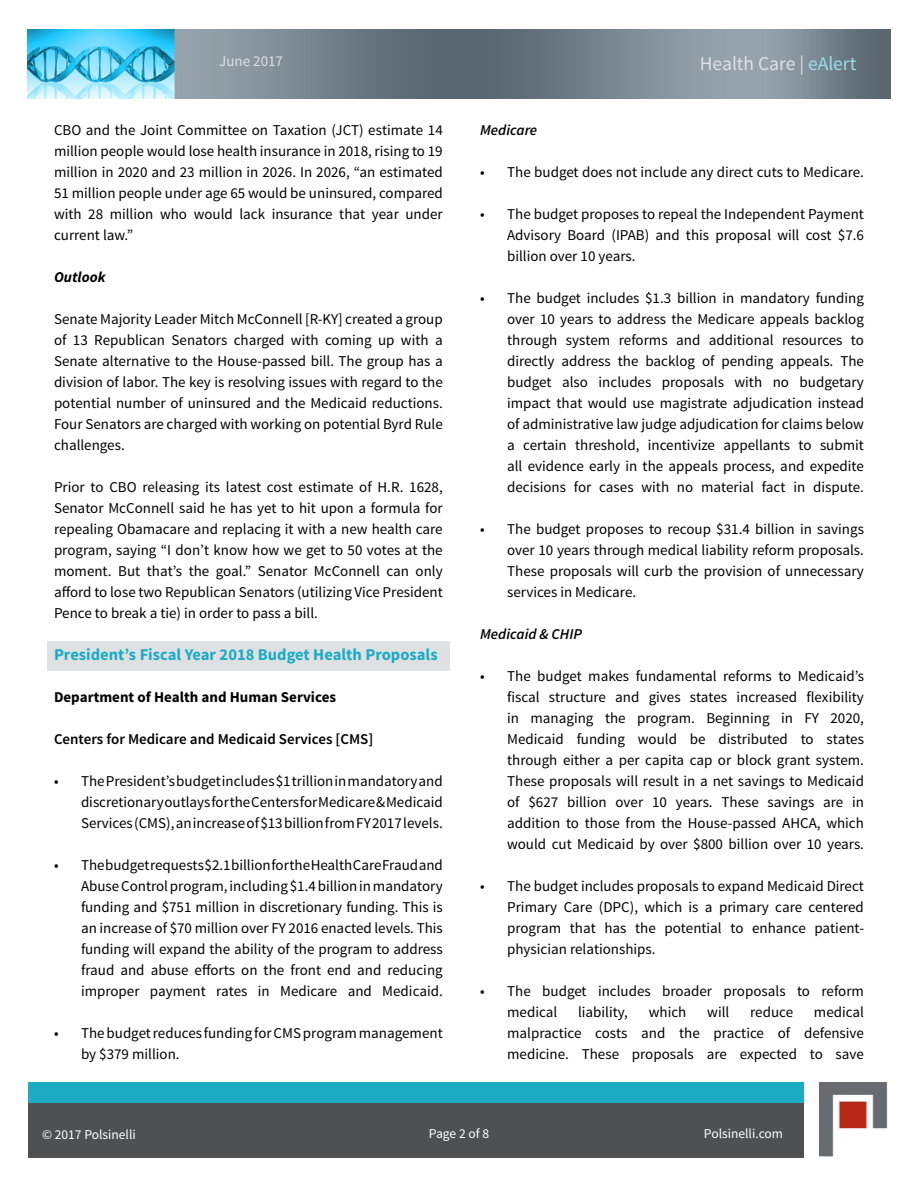
<style>
.page{position:relative;width:918px;height:1188px;background:#fff}
.page>*{position:absolute;margin:0;border:0;box-sizing:border-box;transform-origin:0 0}
.t1{font:19.5px "Source Sans Pro";color:#dfe0e2}
.t2{font:700 16.5px "Source Sans Pro";color:#1bacc4}
.t3{font:15px/21px "Source Sans Pro";color:#000;text-align:justify}
.t4{font:600 15px "Source Sans Pro";color:#000}
.t5{font:700 15px "Source Sans Pro";color:#000}
.t6{font:italic 600 15px "Source Sans Pro";color:#000}
.t7{font:15px "Source Sans Pro";color:#dfe0e2}
.t8{font:italic 700 15px "Source Sans Pro";color:#000}
.t9{font:13.5px "Source Sans Pro";color:#fff}
.s1{color:#99dee9}
</style>
<div class="page">
<img style="left:820px;top:1082px;width:67px;height:75px">
<div style="left:835px;top:1133px;width:54px;height:26px;background:#fff"></div>
<div style="left:28px;top:1082px;width:776px;height:23px;background:#1bacc4"></div>
<div style="left:28px;top:1104px;width:776px;height:54px;background:#4f5052"></div>
<div style="left:47px;top:641px;width:403px;height:30px;background:#dfe0e2"></div>
<img style="left:27px;top:29px;width:864px;height:70px">
<p class="t7" style="left:219px;top:52px;width:65px">June 2017</p>
<h1 class="t1" style="left:700px;top:51px;width:158px">Health Care | <span class="s1">eAlert</span></h1>
<p class="t3" style="left:54px;top:120px;width:390px">CBO and the Joint Committee on Taxation (JCT) estimate 14 million people would lose health insurance in 2018, rising to 19 million in 2020 and 23 million in 2026. In 2026, “an estimated 51 million people under age 65 would be uninsured, compared with 28 million who would lack insurance that year under current law.”</p>
<p class="t8" style="left:54px;top:268px;width:53px">Outlook</p>
<p class="t3" style="left:54px;top:309px;width:390px">Senate Majority Leader Mitch McConnell [R-KY] created a group of 13 Republican Senators charged with coming up with a Senate alternative to the House-passed bill. The group has a division of labor. The key is resolving issues with regard to the potential number of uninsured and the Medicaid reductions.<br>Four Senators are charged with working on potential Byrd Rule challenges.</p>
<p class="t3" style="left:54px;top:477px;width:390px">Prior to CBO releasing its latest cost estimate of H.R. 1628, Senator McConnell said he has yet to hit upon a formula for repealing Obamacare and replacing it with a new health care program, saying “I don’t know how we get to 50 votes at the moment. But that’s the goal.” Senator McConnell can only afford to lose two Republican Senators (utilizing Vice President Pence to break a tie) in order to pass a bill.</p>
<p class="t2" style="left:54px;top:644px;width:385px">President’s Fiscal Year 2018 Budget Health Proposals</p>
<p class="t5" style="left:54px;top:688px;width:284px">Department of Health and Human Services</p>
<p class="t4" style="left:54px;top:730px;width:321px">Centers for Medicare and Medicaid Services [CMS]</p>
<p class="t3" style="left:81px;top:771px;width:363px;text-indent:-27px">• The President’s budget includes $1 trillion in mandatory and discretionary outlays for the Centers for Medicare &amp; Medicaid Services (CMS), an increase of $13 billion from FY 2017 levels.</p>
<p class="t3" style="left:81px;top:855px;width:363px;text-indent:-27px">• The budget requests $2.1 billion for the Health Care Fraud and Abuse Control program, including $1.4 billion in mandatory funding and $751 million in discretionary funding. This is an increase of $70 million over FY 2016 enacted levels. This funding will expand the ability of the program to address fraud and abuse efforts on the front end and reducing improper payment rates in Medicare and Medicaid.</p>
<p class="t3" style="left:81px;top:1023px;width:363px;text-indent:-27px">• The budget reduces funding for CMS program management by $379 million.</p>
<p class="t6" style="left:480px;top:121px;width:59px">Medicare</p>
<p class="t3" style="left:480px;top:162px;width:385px">• The budget does not include any direct cuts to Medicare.</p>
<p class="t3" style="left:507px;top:204px;width:358px;text-indent:-27px">• The budget proposes to repeal the Independent Payment Advisory Board (IPAB) and this proposal will cost $7.6 billion over 10 years.</p>
<p class="t3" style="left:507px;top:288px;width:358px;text-indent:-27px">• The budget includes $1.3 billion in mandatory funding over 10 years to address the Medicare appeals backlog through system reforms and additional resources to directly address the backlog of pending appeals. The budget also includes proposals with no budgetary impact that would use magistrate adjudication instead of administrative law judge adjudication for claims below a certain threshold, incentivize appellants to submit all evidence early in the appeals process, and expedite decisions for cases with no material fact in dispute.</p>
<p class="t3" style="left:507px;top:519px;width:358px;text-indent:-27px">• The budget proposes to recoup $31.4 billion in savings over 10 years through medical liability reform proposals.<br>These proposals will curb the provision of unnecessary services in Medicare.</p>
<p class="t6" style="left:480px;top:625px;width:103px">Medicaid &amp; CHIP</p>
<p class="t3" style="left:507px;top:666px;width:358px;text-indent:-27px">• The budget makes fundamental reforms to Medicaid’s fiscal structure and gives states increased flexibility in managing the program. Beginning in FY 2020, Medicaid funding would be distributed to states through either a per capita cap or block grant system.<br>These proposals will result in a net savings to Medicaid of $627 billion over 10 years. These savings are in addition to those from the House-passed AHCA, which would cut Medicaid by over $800 billion over 10 years.</p>
<p class="t3" style="left:507px;top:876px;width:358px;text-indent:-27px">• The budget includes proposals to expand Medicaid Direct Primary Care (DPC), which is a primary care centered program that has the potential to enhance patient&shy;physician relationships.</p>
<p class="t3" style="left:507px;top:981px;width:358px;text-indent:-27px">• The budget includes broader proposals to reform medical</p>
<p class="t3" style="left:507px;top:1002px;width:358px;text-indent:307px">medical malpractice costs and the practice of defensive medicine. These proposals are expected to save</p>
<p class="t3" style="left:578px;top:1002px;width:52px">liability,</p>
<p class="t3" style="left:649px;top:1002px;width:39px">which</p>
<p class="t3" style="left:707px;top:1002px;width:24px">will</p>
<p class="t3" style="left:750px;top:1002px;width:44px">reduce</p>
<p class="t9" style="left:429px;top:1125px;width:62px">Page 2 of 8</p>
<p class="t9" style="left:42px;top:1126px;width:95px">© 2017 Polsinelli</p>
<p class="t9" style="left:704px;top:1125px;width:81px">Polsinelli.com</p>
</div>
